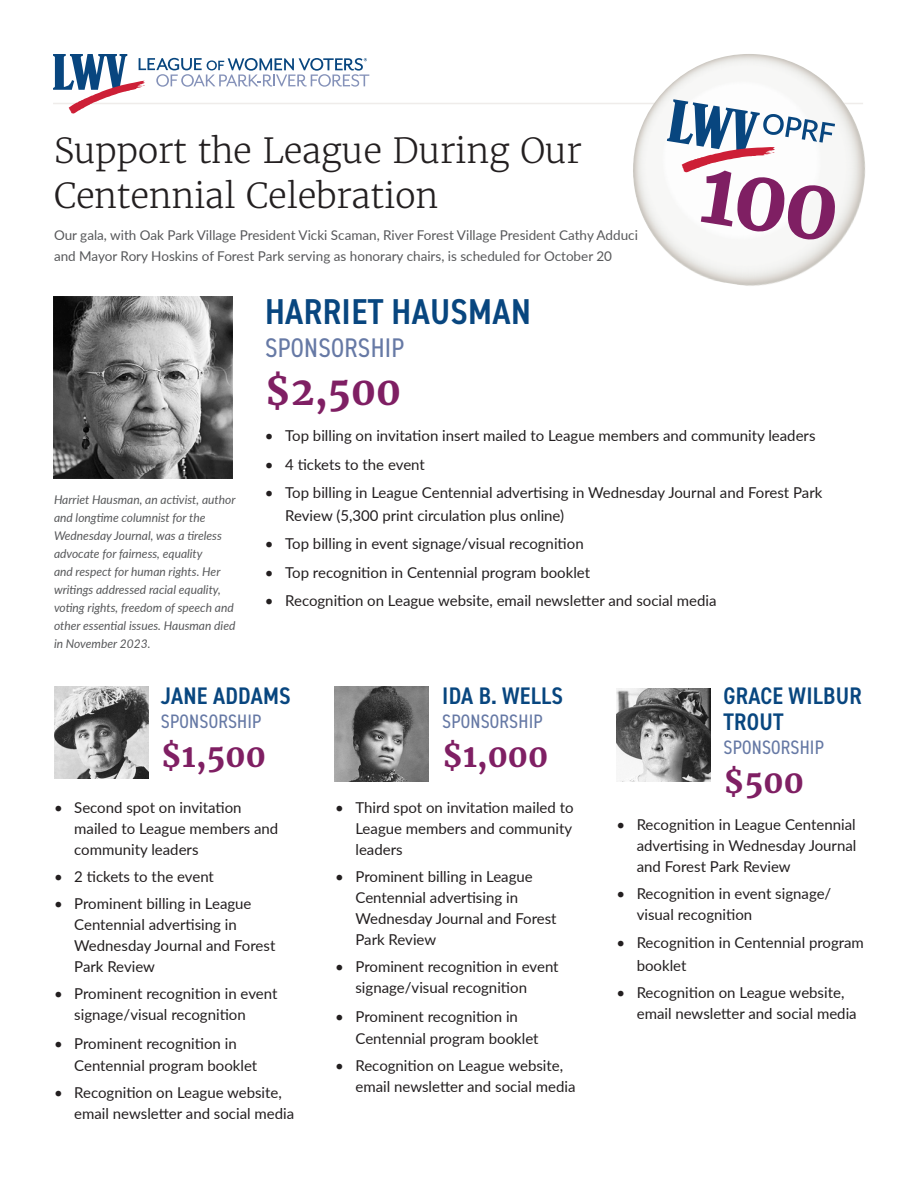
<style>
.page{position:relative;width:918px;height:1188px;background:#fff}
.page>*{position:absolute;margin:0;border:0;box-sizing:border-box;transform-origin:0 0}
.LWV_Amount{font:700 39px "Merriweather";color:#7f1f63}
.Subhead_Name{font:600 condensed 36px "DIN2014";letter-spacing:.01em;color:#08467f}
.Heading{font:300 34.5px/45px "Merriweather";letter-spacing:-.01em;color:#231f20}
.LWV_Amount_sm{font:700 31.5px "Merriweather";color:#7f1f63}
.Subhead_Name_subhead{font:condensed 27px "DIN2014";letter-spacing:.01em;color:#6679a5}
.Subhead_Name-2{font:600 condensed 24px/25.5px "DIN2014";letter-spacing:.01em;color:#08467f}
.Subhead_Name_subhead-2{font:condensed 19.5px "DIN2014";letter-spacing:.01em;color:#6679a5}
.t1{font:15px/21px "Lato";color:#231f20}
.Paragraph{font:13.5px/21px "Lato";color:#57585a}
.LWV_Caption{font:italic 12px/18px "Lato";color:#57585a}
</style>
<div class="page">
<hr style="left:53px;top:103px;width:810px;height:1px;background:#efecea">
<img style="left:54px;top:686px;width:94px;height:93px">
<img style="left:616px;top:688px;width:95px;height:93px">
<img style="left:53px;top:296px;width:179px;height:182px">
<img style="left:334px;top:686px;width:95px;height:95px">
<svg style="left:53px;top:54px;width:316px;height:60px"></svg>
<img style="left:633px;top:54px;width:232px;height:232px">
<svg style="left:667px;top:99px;width:168px;height:141px"></svg>
<p class="Heading" style="left:54px;top:128px;width:530px">Support the League During Our<br>Centennial Celebration</p>
<p class="Paragraph" style="left:54px;top:224px;width:585px">Our gala, with Oak Park Village President Vicki Scaman, River Forest Village President Cathy Adduci and Mayor Rory Hoskins of Forest Park serving as honorary chairs, is scheduled for October 20</p>
<p class="LWV_Caption" style="left:54px;top:490px;width:183px">Harriet Hausman, an activist, author and longtime columnist for the Wednesday Journal, was a tireless advocate for fairness, equality<br>and respect for human rights. Her writings addressed racial equality, voting rights, freedom of speech and other essential issues. Hausman died in November 2023.</p>
<p class="Subhead_Name" style="left:265px;top:288px;width:267px">HARRIET HAUSMAN</p>
<p class="Subhead_Name_subhead" style="left:265px;top:330px;width:141px">SPONSORSHIP</p>
<p class="LWV_Amount" style="left:265px;top:366px;width:138px">$2,500</p>
<p class="t1" style="left:265px;top:425px;width:552px">• Top billing on invitation insert mailed to League members and community leaders</p>
<p class="t1" style="left:265px;top:453px;width:161px">• 4 tickets to the event</p>
<p class="t1" style="left:285px;top:481px;width:539px;line-height:22.5px;text-indent:-20px">• Top billing in League Centennial advertising in Wednesday Journal and Forest Park<br>Review (5,300 print circulation plus online)</p>
<p class="t1" style="left:265px;top:533px;width:320px">• Top billing in event signage/visual recognition</p>
<p class="t1" style="left:265px;top:561px;width:327px">• Top recognition in Centennial program booklet</p>
<p class="t1" style="left:265px;top:590px;width:453px">• Recognition on League website, email newsletter and social media</p>
<p class="Subhead_Name-2" style="left:161px;top:683px;width:131px">JANE ADDAMS</p>
<p class="Subhead_Name_subhead-2" style="left:161px;top:709px;width:102px">SPONSORSHIP</p>
<p class="LWV_Amount_sm" style="left:161px;top:736px;width:106px">$1,500</p>
<p class="t1" style="left:74px;top:797px;width:206px;text-indent:-20px">• Second spot on invitation mailed to League members and community leaders</p>
<p class="t1" style="left:54px;top:866px;width:161px">• 2 tickets to the event</p>
<p class="t1" style="left:74px;top:893px;width:203px;text-indent:-20px">• Prominent billing in League<br>Centennial advertising in<br>Wednesday Journal and Forest<br>Park Review</p>
<p class="t1" style="left:74px;top:983px;width:205px;text-indent:-20px">• Prominent recognition in event signage/visual recognition</p>
<p class="t1" style="left:74px;top:1032px;width:185px;line-height:22.5px;text-indent:-20px">• Prominent recognition in<br>Centennial program booklet</p>
<p class="t1" style="left:74px;top:1082px;width:222px;text-indent:-20px">• Recognition on League website, email newsletter and social media</p>
<p class="Subhead_Name-2" style="left:442px;top:683px;width:122px">IDA B. WELLS</p>
<p class="Subhead_Name_subhead-2" style="left:442px;top:709px;width:102px">SPONSORSHIP</p>
<p class="LWV_Amount_sm" style="left:442px;top:736px;width:108px">$1,000</p>
<p class="t1" style="left:356px;top:797px;width:220px;text-align:justify;text-indent:-20px">• Third spot on invitation mailed to League members and community leaders</p>
<p class="t1" style="left:356px;top:866px;width:203px;text-indent:-20px">• Prominent billing in League<br>Centennial advertising in<br>Wednesday Journal and Forest<br>Park Review</p>
<p class="t1" style="left:356px;top:956px;width:205px;text-indent:-20px">• Prominent recognition in event signage/visual recognition</p>
<p class="t1" style="left:356px;top:1005px;width:185px;line-height:22.5px;text-indent:-20px">• Prominent recognition in<br>Centennial program booklet</p>
<p class="t1" style="left:356px;top:1055px;width:222px;text-indent:-20px">• Recognition on League website, email newsletter and social media</p>
<p class="Subhead_Name-2" style="left:723px;top:683px;width:140px">GRACE WILBUR<br>TROUT</p>
<p class="Subhead_Name_subhead-2" style="left:723px;top:734px;width:102px">SPONSORSHIP</p>
<p class="LWV_Amount_sm" style="left:723px;top:761px;width:82px">$500</p>
<p class="t1" style="left:637px;top:813px;width:221px;text-align:justify;text-indent:-20px">• Recognition in League Centennial advertising in Wednesday Journal and Forest Park Review</p>
<p class="t1" style="left:637px;top:882px;width:196px;text-indent:-20px">• Recognition in event signage/ visual recognition</p>
<p class="t1" style="left:637px;top:931px;width:229px;line-height:22.5px;text-indent:-20px">• Recognition in Centennial program booklet</p>
<p class="t1" style="left:637px;top:981px;width:222px;text-indent:-20px">• Recognition on League website, email newsletter and social media</p>
</div>
